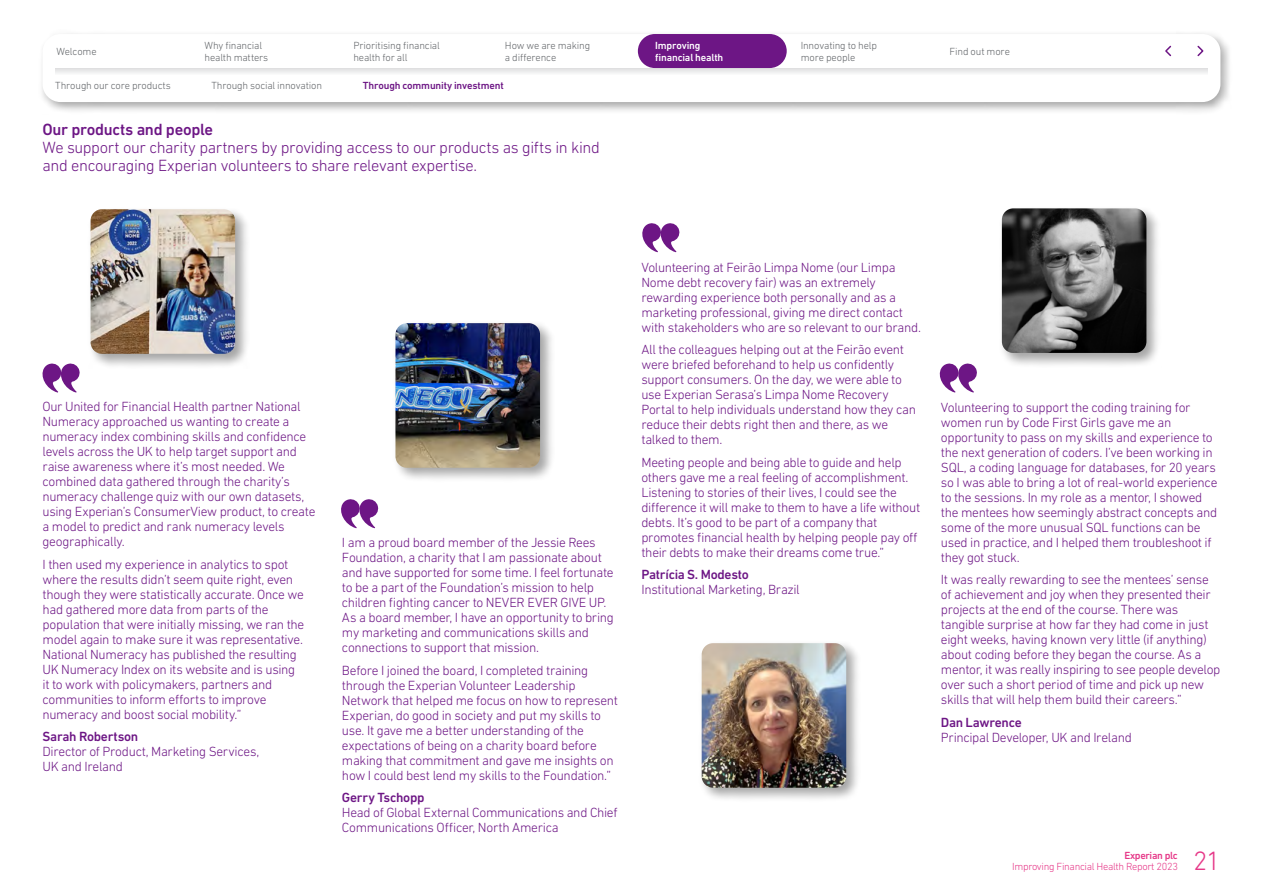
<style>
.page{position:relative;width:1263px;height:893px;background:#fff}
.page>*{position:absolute;margin:0;border:0;box-sizing:border-box;transform-origin:0 0}
.t1{font:300 27px "DIN Next W1 G";color:#e63888}
.t2{font:300 16.5px/18px "DIN Next W1 G";letter-spacing:-.025em;color:#6d1685}
.t3{font:500 16.5px "DIN Next W1 G";letter-spacing:-.015em;color:#6d1685}
.t4{font:300 13.5px/15px "DIN Next W1 G";letter-spacing:-.025em;color:#6d1685}
.t5{font:500 13.5px "DIN Next W1 G";letter-spacing:-.02em;color:#6d1685}
.t6{font:300 10.5px/12px "DIN Next W1 G";letter-spacing:-.015em;color:#63666a}
.t7{font:300 10.5px "DIN Next W1 G";letter-spacing:-.03em;color:#e63888}
.t8{font:500 10.5px "DIN Next W1 G";letter-spacing:-.015em;color:#6d1685}
.t9{font:500 10.5px/12px "DIN Next W1 G";letter-spacing:-.015em;color:#fff}
.t10{font:500 10.5px "DIN Next W1 G";letter-spacing:-.03em;color:#e63888}
</style>
<div class="page">
<svg style="left:42px;top:363px;width:38px;height:30px"></svg>
<svg style="left:341px;top:499px;width:38px;height:29px"></svg>
<svg style="left:642px;top:223px;width:38px;height:29px"></svg>
<svg style="left:939px;top:363px;width:38px;height:30px"></svg>
<div style="left:999px;top:205px;width:162px;height:163px;background:#000;opacity:.35"></div>
<img style="left:1002px;top:208px;width:144px;height:145px">
<div style="left:392px;top:320px;width:163px;height:163px;background:#000;opacity:.35"></div>
<img style="left:395px;top:323px;width:145px;height:145px">
<div style="left:698px;top:640px;width:163px;height:163px;background:#000;opacity:.35"></div>
<img style="left:702px;top:643px;width:144px;height:145px">
<div style="left:87px;top:206px;width:163px;height:163px;background:#000;opacity:.35"></div>
<img style="left:91px;top:209px;width:144px;height:145px">
<div style="left:38px;top:30px;width:1195px;height:85px;background:#000;opacity:.35"></div>
<div style="left:43px;top:34px;width:1177px;height:68px;background:#fff;border-radius:18px"></div>
<div style="left:638px;top:34px;width:149px;height:34px;background:#6d1685;border-radius:17px"></div>
<svg style="left:1197px;top:45px;width:7px;height:12px"></svg>
<svg style="left:1165px;top:45px;width:7px;height:12px"></svg>
<svg style="left:55px;top:68px;width:1153px;height:5px"></svg>
<p class="t6" style="left:57px;top:45px;width:42px">Welcome</p>
<p class="t6" style="left:205px;top:39px;width:65px">Why financial health matters</p>
<p class="t6" style="left:353px;top:39px;width:88px">Prioritising financial health for all</p>
<p class="t6" style="left:505px;top:39px;width:87px">How we are making a difference</p>
<p class="t9" style="left:655px;top:39px;width:70px">Improving financial health</p>
<p class="t6" style="left:801px;top:39px;width:78px">Innovating to help more people</p>
<p class="t6" style="left:949px;top:45px;width:62px">Find out more</p>
<p class="t6" style="left:55px;top:79px;width:117px">Through our core products</p>
<p class="t6" style="left:211px;top:79px;width:112px">Through social innovation</p>
<p class="t8" style="left:363px;top:79px;width:143px">Through community investment</p>
<p class="t3" style="left:43px;top:119px;width:172px">Our products and people</p>
<p class="t2" style="left:43px;top:138px;width:559px">We support our charity partners by providing access to our products as gifts in kind and encouraging Experian volunteers to share relevant expertise.</p>
<p class="t4" style="left:43px;top:399px;width:274px">Our United for Financial Health partner National Numeracy approached us wanting to create a numeracy index combining skills and confidence levels across the UK to help target support and raise awareness where it’s most needed. We combined data gathered through the charity’s numeracy challenge quiz with our own datasets, using Experian’s ConsumerView product, to create a model to predict and rank numeracy levels geographically.</p>
<p class="t4" style="left:43px;top:556px;width:263px">I then used my experience in analytics to spot where the results didn’t seem quite right, even though they were statistically accurate. Once we had gathered more data from parts of the population that were initially missing, we ran the model again to make sure it was representative.<br>National Numeracy has published the resulting UK Numeracy Index on its website and is using it to work with policymakers, partners and communities to inform efforts to improve numeracy and boost social mobility.”</p>
<p class="t5" style="left:43px;top:729px;width:97px">Sarah Robertson</p>
<p class="t4" style="left:43px;top:744px;width:218px">Director of Product, Marketing Services,<br>UK and Ireland</p>
<p class="t4" style="left:342px;top:535px;width:273px">I am a proud board member of the Jessie Rees Foundation, a charity that I am passionate about and have supported for some time. I feel fortunate to be a part of the Foundation’s mission to help children fighting cancer to NEVER EVER GIVE UP.<br>As a board member, I have an opportunity to bring my marketing and communications skills and connections to support that mission.</p>
<p class="t4" style="left:342px;top:662px;width:277px">Before I joined the board, I completed training through the Experian Volunteer Leadership Network that helped me focus on how to represent Experian, do good in society and put my skills to use. It gave me a better understanding of the expectations of being on a charity board before making that commitment and gave me insights on how I could best lend my skills to the Foundation.”</p>
<p class="t5" style="left:342px;top:790px;width:84px">Gerry Tschopp</p>
<p class="t4" style="left:342px;top:805px;width:277px">Head of Global External Communications and Chief<br>Communications Officer, North America</p>
<p class="t4" style="left:641px;top:260px;width:281px">Volunteering at Feirão Limpa Nome (our Limpa Nome debt recovery fair) was an extremely rewarding experience both personally and as a marketing professional, giving me direct contact with stakeholders who are so relevant to our brand.</p>
<p class="t4" style="left:641px;top:342px;width:276px">All the colleagues helping out at the Feirão event were briefed beforehand to help us confidently support consumers. On the day, we were able to use Experian Serasa’s Limpa Nome Recovery Portal to help individuals understand how they can reduce their debts right then and there, as we talked to them.</p>
<p class="t4" style="left:641px;top:455px;width:280px">Meeting people and being able to guide and help others gave me a real feeling of accomplishment.<br>Listening to stories of their lives, I could see the difference it will make to them to have a life without debts. It’s good to be part of a company that promotes financial health by helping people pay off their debts to make their dreams come true.”</p>
<p class="t5" style="left:641px;top:567px;width:109px">Patrícia S. Modesto</p>
<p class="t4" style="left:641px;top:582px;width:160px">Institutional Marketing, Brazil</p>
<p class="t4" style="left:941px;top:399px;width:278px">Volunteering to support the coding training for women run by Code First Girls gave me an opportunity to pass on my skills and experience to the next generation of coders. I’ve been working in SQL, a coding language for databases, for 20 years so I was able to bring a lot of real-world experience to the sessions. In my role as a mentor, I showed the mentees how seemingly abstract concepts and some of the more unusual SQL functions can be used in practice, and I helped them troubleshoot if they got stuck.</p>
<p class="t4" style="left:941px;top:572px;width:281px">It was really rewarding to see the mentees’ sense of achievement and joy when they presented their projects at the end of the course. There was tangible surprise at how far they had come in just eight weeks, having known very little (if anything) about coding before they began the course. As a mentor, it was really inspiring to see people develop over such a short period of time and pick up new skills that will help them build their careers.”</p>
<p class="t5" style="left:941px;top:714px;width:82px">Dan Lawrence</p>
<p class="t4" style="left:941px;top:729px;width:192px">Principal Developer, UK and Ireland</p>
<p class="t10" style="left:1124px;top:849px;width:55px">Experian plc</p>
<p class="t7" style="left:1012px;top:860px;width:167px">Improving Financial Health Report 2023</p>
<h1 class="t1" style="left:1193px;top:845px;width:29px">21</h1>
</div>
